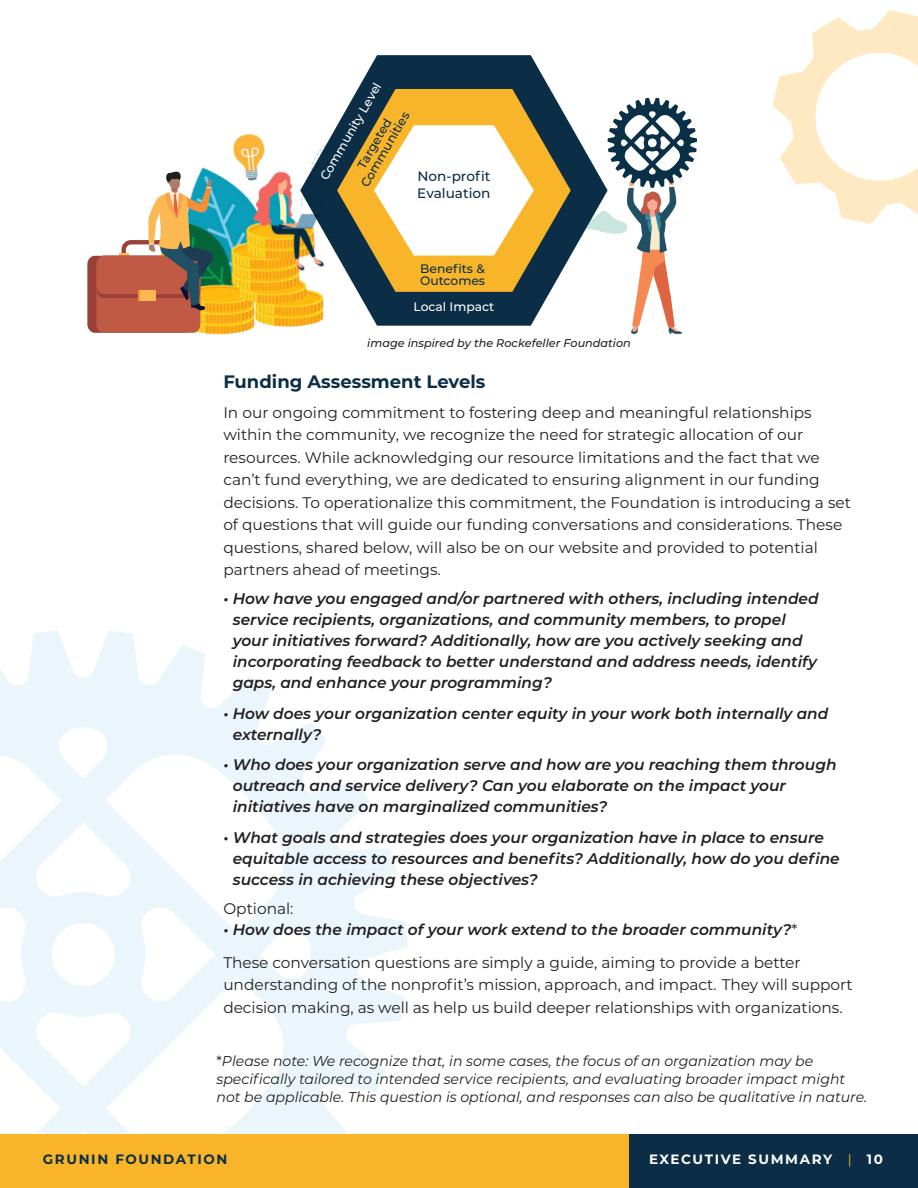
<style>
.page{position:relative;width:918px;height:1188px;background:#fff}
.page>*{position:absolute;margin:0;border:0;box-sizing:border-box;transform-origin:0 0}
.copy_text{font:700 18px "Montserrat";color:#0b2e46}
.copy_text-2{font:italic 600 15.3px/21px "Montserrat";color:#231f20}
.copy_text-3{font:15.3px/22.5px "Montserrat";color:#231f20}
.copy_text-4{font:italic 14.25px/18px "Montserrat";color:#231f20}
.copy_text-5{font:500 13.65px "Montserrat";color:#0b2e46}
.t1{font:700 13.5px "Montserrat";letter-spacing:.12em;color:#fff}
.t2{font:700 13.5px "Montserrat";letter-spacing:.12em;color:#0b2e46}
.copy_text-6{font:500 12.3px/12.1px "Montserrat";color:#0b2e46}
.copy_text-7{font:500 12.3px "Montserrat";color:#fff}
.copy_text-8{font:italic 500 11.25px "Montserrat";color:#231f20}
.s1{font-weight:400;font-style:normal}
.s2{font-style:normal}
.s3{font-weight:400;color:#f8b529}
</style>
<div class="page">
<svg style="left:0;top:631px;width:407px;height:503px;fill:#f3f9fd"></svg>
<svg style="left:608px;top:98px;width:89px;height:236px"></svg>
<svg style="left:326px;top:55px;width:282px;height:271px;fill:#0b2e46"></svg>
<svg style="left:337px;top:89px;width:234px;height:203px;background:#9b8440"></svg>
<svg style="left:374px;top:125px;width:160px;height:131px"></svg>
<div style="left:0;top:1134px;width:918px;height:54px;background:#f8b529"></div>
<div style="left:630px;top:1134px;width:288px;height:54px;background:#0b2e46"></div>
<svg style="left:773px;top:10px;width:145px;height:214px"></svg>
<img style="left:200px;top:134px;width:126px;height:201px">
<svg style="left:87px;top:171px;width:129px;height:162px"></svg>
<div style="left:290px;top:330px;width:57px;height:16px;background:#fff;border-radius:50%"></div>
<p class="copy_text-7" style="left:316px;top:175px;width:111px;rotate:-60deg">Community Level</p>
<p class="copy_text-6" style="left:348px;top:177px;width:86px;text-align:center;rotate:-60deg">Targeted<br>Communities</p>
<p class="copy_text-5" style="left:417px;top:166px;width:75px">Non-profit</p>
<p class="copy_text-5" style="left:417px;top:184px;width:75px">Evaluation</p>
<p class="copy_text-6" style="left:420px;top:262px;width:66px">Benefits &amp;<br>Outcomes</p>
<p class="copy_text-7" style="left:413px;top:298px;width:82px">Local Impact</p>
<p class="copy_text-8" style="left:367px;top:335px;width:265px">image inspired by the Rockefeller Foundation</p>
<p class="copy_text" style="left:223px;top:368px;width:264px">Funding Assessment Levels</p>
<p class="copy_text-3" style="left:223px;top:401px;width:629px">In our ongoing commitment to fostering deep and meaningful relationships within the community, we recognize the need for strategic allocation of our resources. While acknowledging our resource limitations and the fact that we can’t fund everything, we are dedicated to ensuring alignment in our funding decisions. To operationalize this commitment, the Foundation is introducing a set of questions that will guide our funding conversations and considerations. These questions, shared below, will also be on our website and provided to potential partners ahead of meetings.</p>
<p class="copy_text-2" style="left:233px;top:587px;width:587px;text-indent:-9px">• How have you engaged and/or partnered with others, including intended service recipients, organizations, and community members, to propel your initiatives forward? Additionally, how are you actively seeking and incorporating feedback to better understand and address needs, identify gaps, and enhance your programming?</p>
<p class="copy_text-2" style="left:233px;top:702px;width:597px;text-indent:-9px">• How does your organization center equity in your work both internally and externally?</p>
<p class="copy_text-2" style="left:233px;top:754px;width:605px;text-indent:-9px">• Who does your organization serve and how are you reaching them through outreach and service delivery? Can you elaborate on the impact your initiatives have on marginalized communities?</p>
<p class="copy_text-2" style="left:233px;top:826px;width:609px;text-indent:-9px">• What goals and strategies does your organization have in place to ensure equitable access to resources and benefits? Additionally, how do you define success in achieving these objectives?</p>
<p class="copy_text-3" style="left:223px;top:896px;width:72px">Optional:</p>
<p class="copy_text-2" style="left:223px;top:918px;width:576px">• How does the impact of your work extend to the broader community?<span class="s1">*</span></p>
<p class="copy_text-3" style="left:223px;top:951px;width:631px">These conversation questions are simply a guide, aiming to provide a better understanding of the nonprofit’s mission, approach, and impact. They will support decision making, as well as help us build deeper relationships with organizations.</p>
<p class="copy_text-4" style="left:216px;top:1051px;width:652px"><span class="s2">*</span>Please note: We recognize that, in some cases, the focus of an organization may be specifically tailored to intended service recipients, and evaluating broader impact might not be applicable. This question is optional, and responses can also be qualitative in nature.</p>
<p class="t2" style="left:43px;top:1150px;width:186px">GRUNIN FOUNDATION</p>
<p class="t1" style="left:649px;top:1150px;width:235px">EXECUTIVE SUMMARY <span class="s3">|</span> 10</p>
</div>
